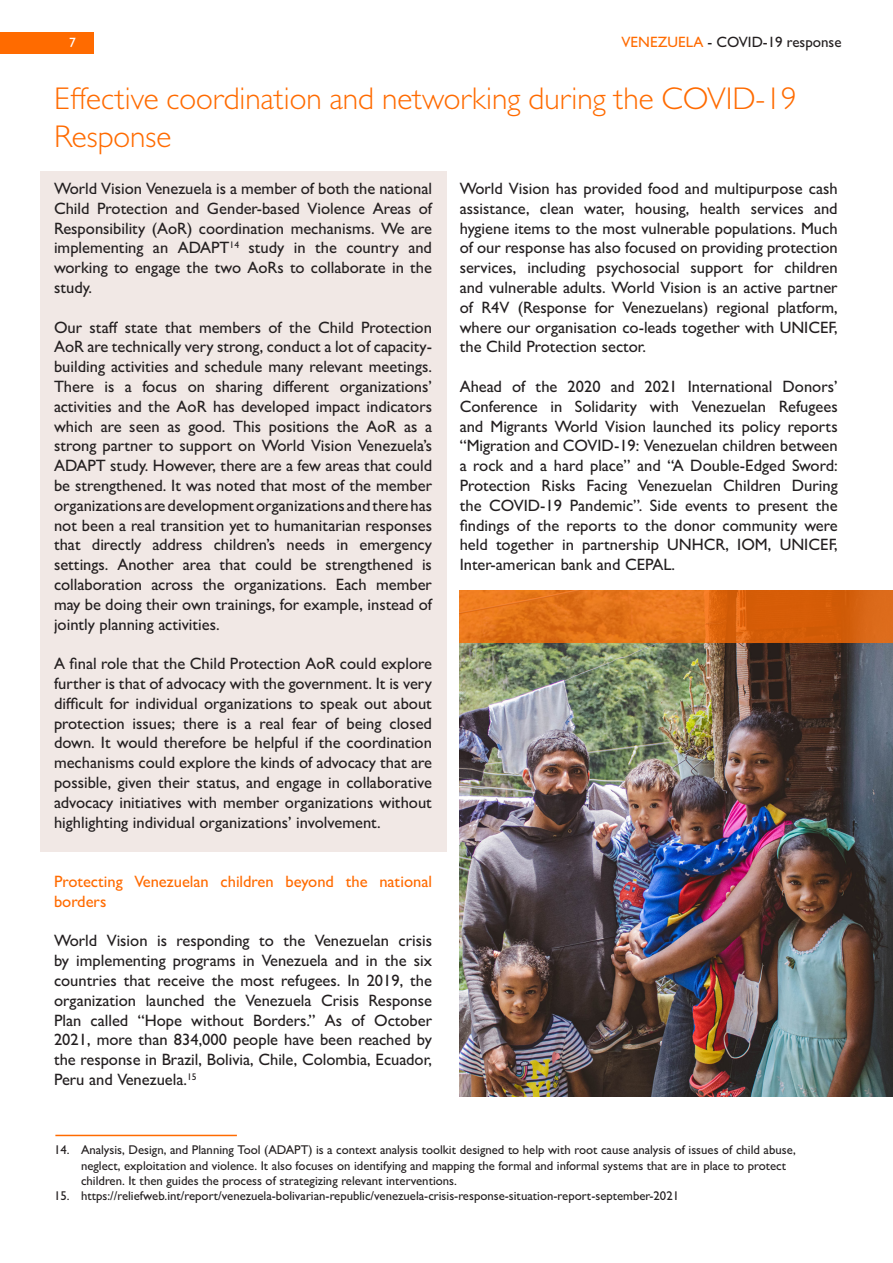
<style>
.page{position:relative;width:893px;height:1263px;background:#fff}
.page>*{position:absolute;margin:0;border:0;box-sizing:border-box;transform-origin:0 0}
.t1{font:300 31.5px/37.8px "Gill Sans";color:#ff6b00}
.t2{font:500 16.5px/19.8px "Gill Sans";color:#231f20;text-align:justify}
.t3{font:500 16.5px/19.8px "Gill Sans";color:#ff6b00}
.t4{font:500 15px "Gill Sans";color:#231f20}
.t5{font:500 13.5px "Gill Sans";color:#fff}
.t6{font:500 12.75px/15.3px "Gill Sans";color:#231f20}
.s1{color:#ff6b00}
</style>
<div class="page">
<div style="left:0;top:32px;width:94px;height:21px;background:#ff6b00"></div>
<div style="left:40px;top:171px;width:406px;height:681px;background:#f1e8e5"></div>
<hr style="left:55px;top:1135px;width:182px;height:1px;background:#ff6b00">
<img style="left:460px;top:643px;width:433px;height:453px">
<svg style="left:460px;top:591px;width:433px;height:52px;background:#df6c14"></svg>
<p class="t5" style="left:69px;top:35px;width:8px">7</p>
<p class="t4" style="left:621px;top:33px;width:222px"><span class="s1">VENEZUELA</span> - COVID-19 response</p>
<p class="t1" style="left:54px;top:79px;width:744px">Effective coordination and networking during the COVID-19<br>Response</p>
<p class="t2" style="left:460px;top:178px;width:380px">World Vision has provided food and multipurpose cash assistance, clean water, housing, health services and hygiene items to the most vulnerable populations. Much of our response has also focused on providing protection services, including psychosocial support for children and vulnerable adults. World Vision is an active partner of R4V (Response for Venezuelans) regional platform, where our organisation co-leads together with UNICEF, the Child Protection sector.</p>
<p class="t2" style="left:460px;top:376px;width:380px">Ahead of the 2020 and 2021 International Donors’ Conference in Solidarity with Venezuelan Refugees and Migrants World Vision launched its policy reports “Migration and COVID-19: Venezuelan children between a rock and a hard place” and “A Double-Edged Sword:<br>Protection Risks Facing Venezuelan Children During the COVID-19 Pandemic”. Side events to present the findings of the reports to the donor community were held together in partnership UNHCR, IOM, UNICEF, Inter-american bank and CEPAL.</p>
<p class="t2" style="left:54px;top:178px;width:380px">World Vision Venezuela is a member of both the national Child Protection and Gender-based Violence Areas of Responsibility (AoR) coordination mechanisms. We are implementing an ADAPT<sup>14</sup> study in the country and working to engage the two AoRs to collaborate in the study.</p>
<p class="t2" style="left:54px;top:317px;width:380px">Our staff state that members of the Child Protection AoR are technically very strong, conduct a lot of capacity&shy;building activities and schedule many relevant meetings.<br>There is a focus on sharing different organizations’ activities and the AoR has developed impact indicators which are seen as good. This positions the AoR as a strong partner to support on World Vision Venezuela’s ADAPT study. However, there are a few areas that could be strengthened. It was noted that most of the member organizations are development organizations and there has not been a real transition yet to humanitarian responses that directly address children’s needs in emergency settings. Another area that could be strengthened is collaboration across the organizations. Each member may be doing their own trainings, for example, instead of jointly planning activities.</p>
<p class="t2" style="left:54px;top:653px;width:380px">A final role that the Child Protection AoR could explore further is that of advocacy with the government. It is very difficult for individual organizations to speak out about protection issues; there is a real fear of being closed down. It would therefore be helpful if the coordination mechanisms could explore the kinds of advocacy that are possible, given their status, and engage in collaborative advocacy initiatives with member organizations without highlighting individual organizations’ involvement.</p>
<p class="t3" style="left:54px;top:871px;width:379px">Protecting Venezuelan children beyond the national borders</p>
<p class="t2" style="left:54px;top:931px;width:380px">World Vision is responding to the Venezuelan crisis by implementing programs in Venezuela and in the six countries that receive the most refugees. In 2019, the organization launched the Venezuela Crisis Response Plan called “Hope without Borders.” As of October 2021, more than 834,000 people have been reached by the response in Brazil, Bolivia, Chile, Colombia, Ecuador, Peru and Venezuela.<sup>15</sup></p>
<p class="t6" style="left:81px;top:1142px;width:716px;text-indent:-27px">14. Analysis, Design, and Planning Tool (ADAPT) is a context analysis toolkit designed to help with root cause analysis of issues of child abuse, neglect, exploitation and violence. It also focuses on identifying and mapping the formal and informal systems that are in place to protect children. It then guides the process of strategizing relevant interventions.</p>
<p class="t6" style="left:54px;top:1188px;width:627px">15. https://reliefweb.int/report/venezuela-bolivarian-republic/venezuela-crisis-response-situation-report-september-2021</p>
</div>
